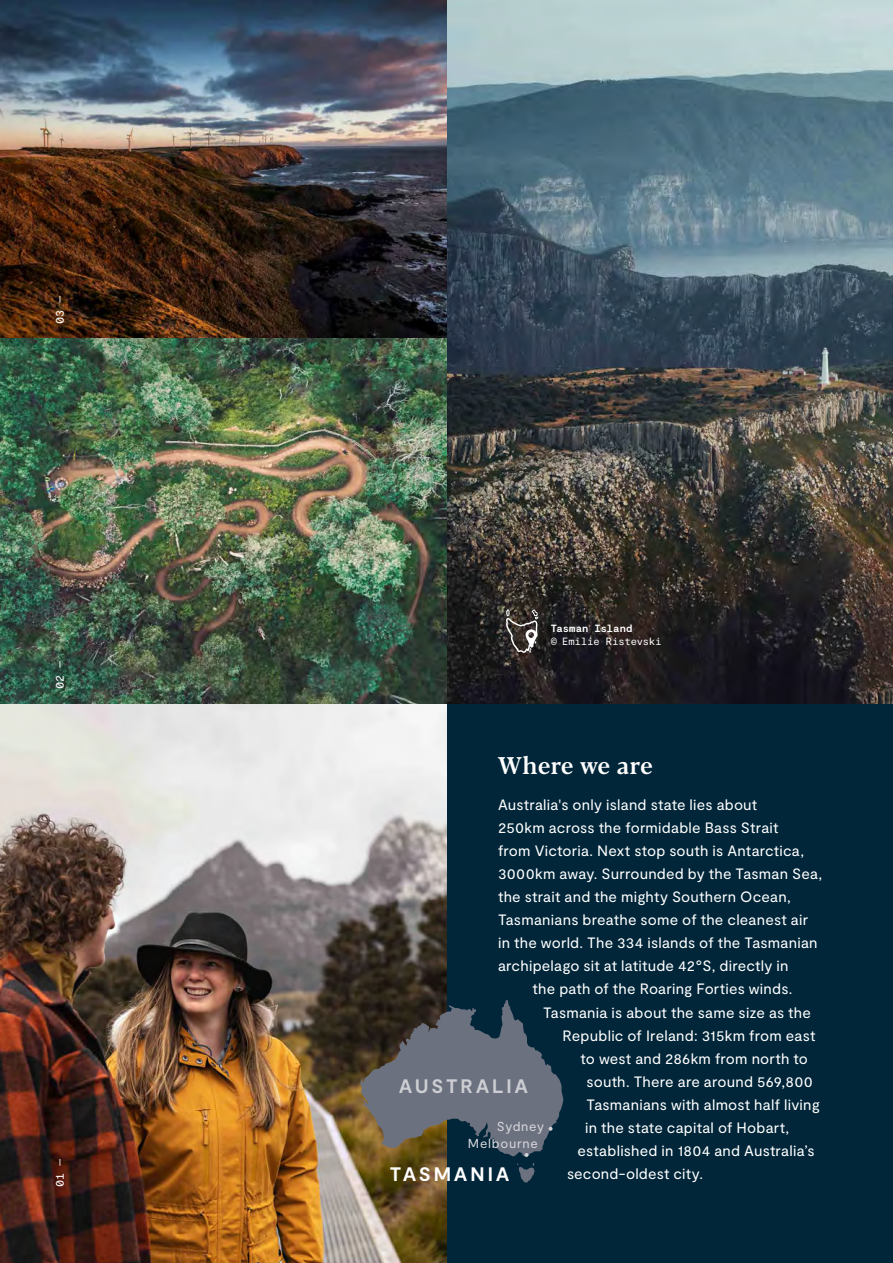
<style>
.page{position:relative;width:893px;height:1263px;background:#fff}
.page>*{position:absolute;margin:0;border:0;box-sizing:border-box;transform-origin:0 0}
.t1{font:500 24px "Blacker Text";letter-spacing:-.005em;color:#fff}
.t2{font:700 19.5px "Moderat";letter-spacing:.145em;color:#cdced3}
.t3{font:700 19.5px "Moderat";letter-spacing:.145em;color:#fff}
.t4{font:15px "Moderat";letter-spacing:.015em;color:#fff}
.t5{font:13.05px "Moderat";letter-spacing:.06em;color:#d6d6da}
.t6{font:12px "Moderat Mono Regular";color:#fff}
.t7{font:10.5px/13.5px "Moderat Mono Regular";letter-spacing:-.005em;color:#fff}
.s1{font-family:"Moderat Mono Bold"}
</style>
<div class="page">
<div style="left:18px;top:0;width:875px;height:1263px;background:#012639"></div>
<img style="left:0;top:703px;width:446px;height:560px">
<img style="left:446px;top:0;width:447px;height:703px">
<svg style="left:506px;top:609px;width:32px;height:44px"></svg>
<img style="left:0;top:337px;width:446px;height:366px">
<img style="left:0;top:0;width:446px;height:337px">
<svg style="left:517px;top:1163px;width:18px;height:19px"></svg>
<svg style="left:360px;top:1000px;width:203px;height:157px"></svg>
<p class="t6" style="left:53px;top:324px;width:30px;rotate:-90deg">03 —</p>
<p class="t6" style="left:53px;top:689px;width:30px;rotate:-90deg">02 —</p>
<p class="t6" style="left:53px;top:1187px;width:30px;rotate:-90deg">01 —</p>
<p class="t7" style="left:551px;top:622px;width:112px"><span class="s1">Tasman Island<br></span>© Emilie Ristevski</p>
<p class="t1" style="left:498px;top:750px;width:157px">Where we are</p>
<p class="t4" style="left:498px;top:796px;width:261px">Australia's only island state lies about</p>
<p class="t4" style="left:498px;top:819px;width:282px">250km across the formidable Bass Strait</p>
<p class="t4" style="left:498px;top:842px;width:308px">from Victoria. Next stop south is Antarctica,</p>
<p class="t4" style="left:498px;top:865px;width:326px">3000km away. Surrounded by the Tasman Sea,</p>
<p class="t4" style="left:498px;top:888px;width:294px">the strait and the mighty Southern Ocean,</p>
<p class="t4" style="left:498px;top:911px;width:311px">Tasmanians breathe some of the cleanest air</p>
<p class="t4" style="left:498px;top:934px;width:321px">in the world. The 334 islands of the Tasmanian</p>
<p class="t4" style="left:498px;top:957px;width:292px">archipelago sit at latitude 42°S, directly in</p>
<p class="t4" style="left:533px;top:980px;width:261px">the path of the Roaring Forties winds.</p>
<p class="t4" style="left:543px;top:1004px;width:269px">Tasmania is about the same size as the</p>
<p class="t4" style="left:563px;top:1027px;width:254px">Republic of Ireland: 315km from east</p>
<p class="t4" style="left:581px;top:1050px;width:229px">to west and 286km from north to</p>
<p class="t4" style="left:587px;top:1073px;width:228px">south. There are around 569,800</p>
<p class="t4" style="left:587px;top:1096px;width:235px">Tasmanians with almost half living</p>
<p class="t4" style="left:585px;top:1119px;width:206px">in the state capital of Hobart,</p>
<p class="t4" style="left:578px;top:1142px;width:239px">established in 1804 and Australia’s</p>
<p class="t4" style="left:567px;top:1165px;width:137px">second-oldest city.</p>
<p class="t2" style="left:399px;top:1075px;width:131px">AUSTRALIA</p>
<p class="t5" style="left:497px;top:1118px;width:49px">Sydney</p>
<p class="t5" style="left:468px;top:1135px;width:72px">Melbourne</p>
<p class="t3" style="left:390px;top:1162px;width:121px">TASMANIA</p>
</div>
